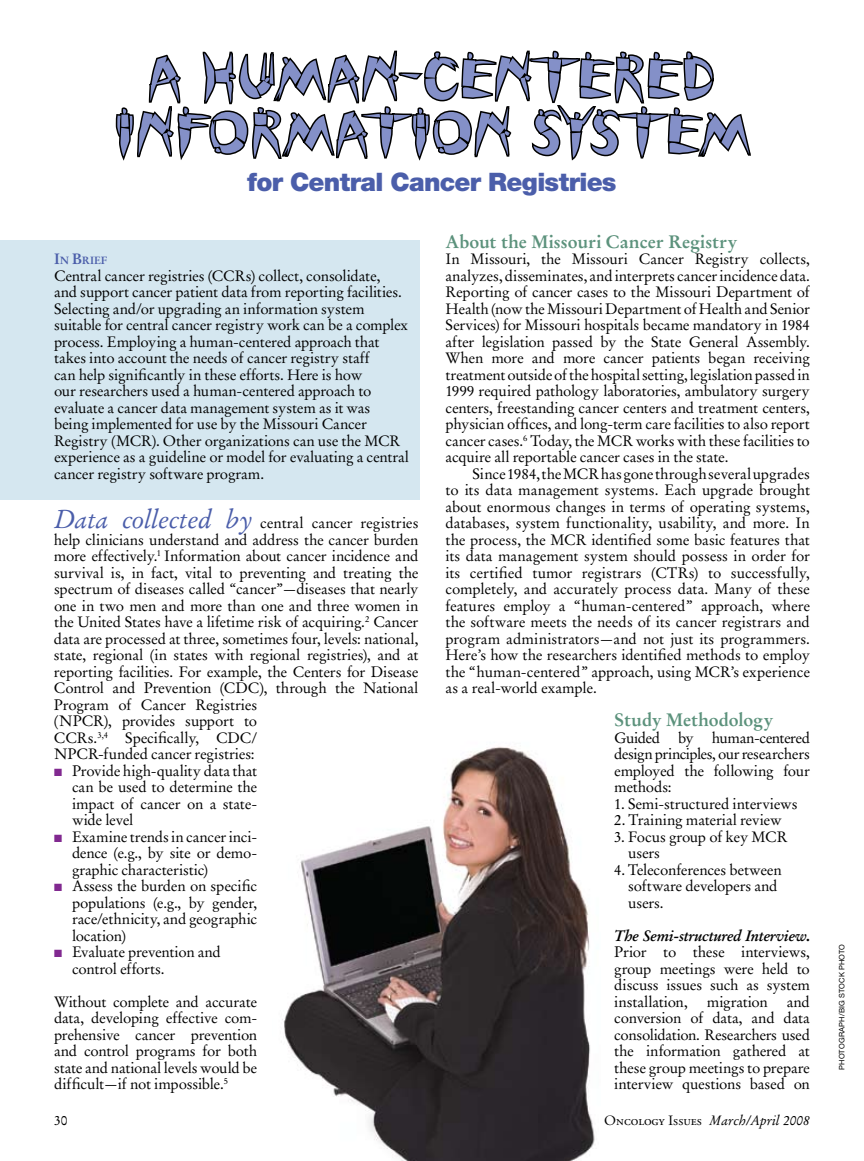
<style>
.page{position:relative;width:864px;height:1161px;background:#fff}
.page>*{position:absolute;margin:0;border:0;box-sizing:border-box;transform-origin:0 0}
.t1{font:57px/55.5px "Cutout";letter-spacing:-.035em;color:#8490c8;text-align:center}
.t2{font:900 25.5px "Helvetica Neue";letter-spacing:-.03em;color:#4b5eaa}
.t3{font:700 18px "Stempel Garamond LT Std";letter-spacing:-.005em;color:#5c927c}
.t4{font:15px/16.5px "Stempel Garamond LT Std";letter-spacing:-.01em;color:#000;text-align:justify}
.t5{font:italic 13.5px "Stempel Garamond LT Std";color:#000}
.t6{font:13.5px "Stempel Garamond LT Std";color:#000}
.t7{font:700 10.5px "Stempel Garamond LT Std";color:#4b5eaa}
.t8{font:7.5px "Helvetica Neue";letter-spacing:.02em;color:#000}
.s1{font-size:15px}
.s2{font-style:italic;font-size:25.5px;color:#4b5eaa}
.s3{color:#812990}
.s4{font-weight:700;font-style:italic}
.s5{font-weight:700}
.s6{font-style:normal}
.s7{font-family:"Adobe Garamond Exp";font-style:normal}
</style>
<div class="page">
<div style="left:0;top:241px;width:419px;height:259px;background:#d5e7f0"></div>
<svg style="left:115px;top:50px;width:636px;height:111px"></svg>
<img style="left:282px;top:747px;width:313px;height:414px">
<h1 class="t1" style="left:112px;top:51px;width:641px">A Human-Centered<br>Information System</h1>
<h2 class="t2" style="left:247px;top:166px;width:371px">for Central Cancer Registries</h2>
<p class="t7" style="left:54px;top:254px;width:55px"><span class="s1">I</span>N <span class="s1">B</span>RIEF</p>
<p class="t4" style="left:54px;top:267px;width:357px;text-align:left">Central cancer registries (CCRs) collect, consolidate,<br>and support cancer patient data from reporting facilities.<br>Selecting and/or upgrading an information system suitable for central cancer registry work can be a complex process. Employing a human-centered approach that takes into account the needs of cancer registry staff<br>can help significantly in these efforts. Here is how<br>our researchers used a human-centered approach to evaluate a cancer data management system as it was<br>being implemented for use by the Missouri Cancer Registry (MCR). Other organizations can use the MCR experience as a guideline or model for evaluating a central cancer registry software program.</p>
<p class="t4" style="left:54px;top:515px;width:366px;text-align:left"><span class="s2">Data collected by</span> central cancer registries help clinicians understand and address the cancer burden more effectively.<sup>1</sup> Information about cancer incidence and survival is, in fact, vital to preventing and treating the spectrum of diseases called “cancer”—diseases that nearly one in two men and more than one and three women in the United States have a lifetime risk of acquiring.<sup>2</sup> Cancer data are processed at three, sometimes four, levels: national, state, regional (in states with regional registries), and at reporting facilities. For example, the Centers for Disease Control and Prevention (CDC), through the National Program of Cancer Registries<br>(NPCR), provides support to<br>CCRs.<sup>3,4</sup> Specifically, CDC/<br>NPCR-funded cancer registries:</p>
<p class="t4" style="left:72px;top:762px;width:187px;text-indent:-18px"><span class="s3">■</span> Provide high-quality data that can be used to determine the impact of cancer on a state&shy;wide level</p>
<p class="t4" style="left:72px;top:828px;width:187px;text-indent:-18px"><span class="s3">■</span> Examine trends in cancer inci&shy;dence (e.g., by site or demo&shy;graphic characteristic)</p>
<p class="t4" style="left:72px;top:878px;width:187px;text-indent:-18px"><span class="s3">■</span> Assess the burden on specific populations (e.g., by gender, race/ethnicity, and geographic location)</p>
<p class="t4" style="left:72px;top:944px;width:150px;text-indent:-18px"><span class="s3">■</span> Evaluate prevention and control efforts.</p>
<p class="t4" style="left:54px;top:993px;width:205px">Without complete and accurate data, developing effective com&shy;prehensive cancer prevention and control programs for both state and national levels would be difficult—if not impossible.<sup>5</sup></p>
<p class="t3" style="left:446px;top:230px;width:294px">About the Missouri Cancer Registry</p>
<p class="t4" style="left:445px;top:251px;width:366px">In Missouri, the Missouri Cancer Registry collects, analyzes, disseminates, and interprets cancer incidence data.<br>Reporting of cancer cases to the Missouri Department of Health (now the Missouri Department of Health and Senior Services) for Missouri hospitals became mandatory in 1984 after legislation passed by the State General Assembly.<br>When more and more cancer patients began receiving treatment outside of the hospital setting, legislation passed in 1999 required pathology laboratories, ambulatory surgery centers, freestanding cancer centers and treatment centers, physician offices, and long-term care facilities to also report cancer cases.<sup>6</sup> Today, the MCR works with these facilities to acquire all reportable cancer cases in the state.</p>
<p class="t4" style="left:445px;top:465px;width:366px;text-indent:27px">Since 1984, the MCR has gone through several upgrades to its data management systems. Each upgrade brought about enormous changes in terms of operating systems, databases, system functionality, usability, and more. In the process, the MCR identified some basic features that its data management system should possess in order for its certified tumor registrars (CTRs) to successfully, completely, and accurately process data. Many of these features employ a “human-centered” approach, where the software meets the needs of its cancer registrars and program administrators—and not just its programmers.<br>Here’s how the researchers identified methods to employ the “human-centered” approach, using MCR’s experience as a real-world example.</p>
<p class="t3" style="left:614px;top:709px;width:161px">Study Methodology</p>
<p class="t4" style="left:614px;top:729px;width:197px">Guided by human-centered design principles, our researchers employed the following four methods:</p>
<p class="t4" style="left:614px;top:795px;width:185px">1. Semi-structured interviews</p>
<p class="t4" style="left:614px;top:812px;width:169px">2. Training material review</p>
<p class="t4" style="left:628px;top:828px;width:161px;text-indent:-14px">3. Focus group of key MCR users</p>
<p class="t4" style="left:628px;top:861px;width:155px;text-align:left;text-indent:-14px">4. Teleconferences between software developers and users.</p>
<p class="t4" style="left:614px;top:927px;width:197px"><span class="s4">The Semi-structured Interview</span><span class="s5">.<br></span>Prior to these interviews, group meetings were held to discuss issues such as system installation,</p>
<p class="t4" style="left:614px;top:993px;width:197px;text-indent:173px">and conversion of data, and data consolidation. Researchers used the information gathered at these group meetings to prepare interview questions based on</p>
<p class="t4" style="left:707px;top:993px;width:63px">migration</p>
<p class="t6" style="left:54px;top:1112px;width:15px">30</p>
<p class="t5" style="left:604px;top:1112px;width:207px"><span class="s6">O</span><span class="s7">ncology</span> <span class="s6">I</span><span class="s7">ssues</span> March/April 2008</p>
<p class="t8" style="left:837px;top:1070px;width:127px;rotate:-90deg">Photograph/big Stock Photo</p>
</div>
